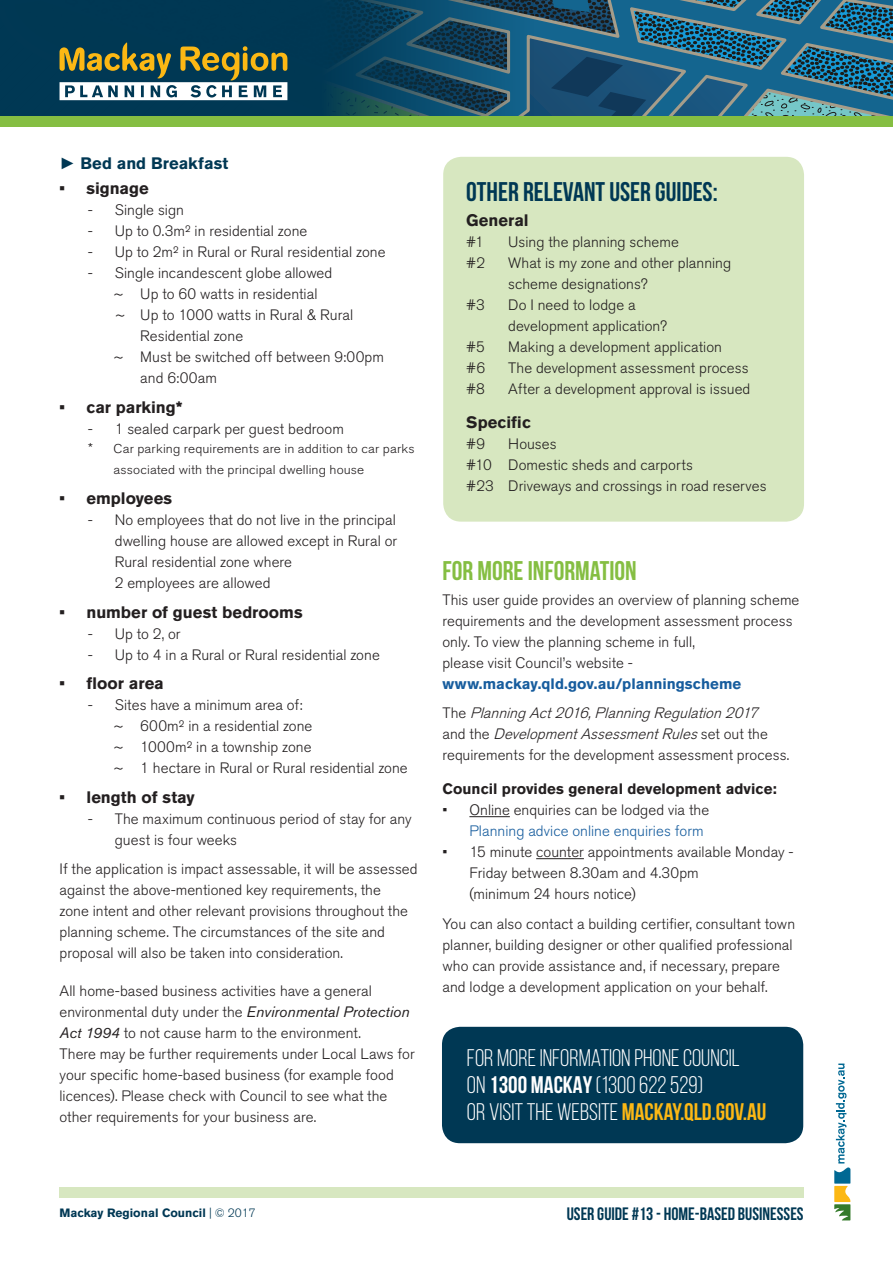
<style>
.page{position:relative;width:893px;height:1263px;background:#fff}
.page>*{position:absolute;margin:0;border:0;box-sizing:border-box;transform-origin:0 0}
.Sub_heading_18pt_gre{font:700 27px "Bebas Neue";color:#003854}
.Sub_heading_18pt_gre-2{font:700 27px "Bebas Neue";color:#85be42}
.t1{font:24px/27px "Bebas Neue";color:#fff}
.Major_Heading{font:700 18px "Bebas Neue";color:#003854}
.Body_copy{font:700 16.5px "Akzidenz Grotesk BQ";color:#231f20}
.Body_copy-2{font:700 16.5px "Akzidenz Grotesk BQ";color:#003854}
.Body_copy-3{font:300 15px/21px "Akzidenz Grotesk BQ";letter-spacing:.005em;color:#231f20}
.Body_copy-4{font:700 15px "Akzidenz Grotesk BQ";letter-spacing:.005em;color:#231f20}
.Body_copy-5{font:300 12.75px/21px "Akzidenz Grotesk BQ";letter-spacing:.01em;color:#231f20;scale:1.06 1}
.t2{font:700 12px "Akzidenz Grotesk BQ";color:#003854}
.s1{font-family:"Arial";font-weight:400}
.s2{font-size:14.1px}
.s3{font-weight:400;font-style:italic}
.s4{font-weight:700;color:#175d9e}
.s5{font-style:italic}
.s6{color:#175d9e}
.s7{font-weight:700}
.s8{font-weight:700;color:#fcb814}
.s9{font-weight:300}
</style>
<div class="page">
<div style="left:60px;top:1187px;width:744px;height:10px;background:#d7e7c0"></div>
<svg style="left:834px;top:1063px;width:16px;height:157px"></svg>
<div style="left:0;top:116px;width:893px;height:11px;background:#85be42"></div>
<svg style="left:0;top:0;width:893px;height:116px"></svg>
<div style="left:443px;top:157px;width:361px;height:365px;background:#d7e7c0;border-radius:18px"></div>
<hr style="left:469px;top:816px;width:41px;height:1px;background:#231f20">
<hr style="left:536px;top:858px;width:48px;height:1px;background:#231f20">
<div style="left:442px;top:1027px;width:361px;height:116px;background:#003854;border-radius:18px"></div>
<p class="Body_copy-2" style="left:60px;top:154px;width:170px"><span class="s1">►</span> Bed and Breakfast</p>
<p class="Body_copy" style="left:60px;top:179px;width:91px">• signage</p>
<p class="Body_copy-3" style="left:88px;top:200px;width:98px">- Single sign</p>
<p class="Body_copy-3" style="left:88px;top:221px;width:221px">- Up to 0.3m² in residential zone</p>
<p class="Body_copy-3" style="left:88px;top:242px;width:299px">- Up to 2m² in Rural or Rural residential zone</p>
<p class="Body_copy-3" style="left:88px;top:263px;width:246px">- Single incandescent globe allowed</p>
<p class="Body_copy-3" style="left:113px;top:284px;width:206px">~ Up to 60 watts in residential</p>
<p class="Body_copy-3" style="left:140px;top:305px;width:214px;text-indent:-26px">~ Up to 1000 watts in Rural &amp; Rural<br>Residential zone</p>
<p class="Body_copy-3" style="left:140px;top:347px;width:245px;text-indent:-27px">~ Must be switched off between 9:00pm and 6:00am</p>
<p class="Body_copy" style="left:60px;top:398px;width:125px">• car parking*</p>
<p class="Body_copy-3" style="left:88px;top:419px;width:258px">- 1 sealed carpark per guest bedroom</p>
<p class="Body_copy-5" style="left:114px;top:439px;width:285px;text-indent:-26px"><span class="s2">*</span> Car parking requirements are in addition to car parks associated with the principal dwelling house</p>
<p class="Body_copy" style="left:60px;top:489px;width:114px">• employees</p>
<p class="Body_copy-3" style="left:115px;top:510px;width:284px;text-indent:-27px">- No employees that do not live in the principal dwelling house are allowed except in Rural or Rural residential zone where<br>2 employees are allowed</p>
<p class="Body_copy" style="left:60px;top:602px;width:245px">• number of guest bedrooms</p>
<p class="Body_copy-3" style="left:88px;top:623px;width:94px">- Up to 2, or</p>
<p class="Body_copy-3" style="left:88px;top:644px;width:294px">- Up to 4 in a Rural or Rural residential zone</p>
<p class="Body_copy" style="left:60px;top:674px;width:106px">• floor area</p>
<p class="Body_copy-3" style="left:88px;top:695px;width:216px">- Sites have a minimum area of:</p>
<p class="Body_copy-3" style="left:113px;top:716px;width:201px">~ 600m² in a residential zone</p>
<p class="Body_copy-3" style="left:113px;top:737px;width:200px">~ 1000m² in a township zone</p>
<p class="Body_copy-3" style="left:113px;top:758px;width:296px">~ 1 hectare in Rural or Rural residential zone</p>
<p class="Body_copy" style="left:60px;top:787px;width:137px">• length of stay</p>
<p class="Body_copy-3" style="left:115px;top:808px;width:298px;text-indent:-27px">- The maximum continuous period of stay for any guest is four weeks</p>
<p class="Body_copy-3" style="left:60px;top:859px;width:360px">If the application is impact assessable, it will be assessed against the above-mentioned key requirements, the<br>zone intent and other relevant provisions throughout the planning scheme. The circumstances of the site and proposal will also be taken into consideration.</p>
<p class="Body_copy-3" style="left:60px;top:981px;width:357px">All home-based business activities have a general environmental duty under the <span class="s3">Environmental Protection Act 1994</span> to not cause harm to the environment.<br>There may be further requirements under Local Laws for your specific home-based business (for example food licences). Please check with Council to see what the other requirements for your business are.</p>
<p class="Sub_heading_18pt_gre" style="left:466px;top:177px;width:253px">OTHER RELEVANT USER GUIDES:</p>
<p class="Body_copy" style="left:466px;top:211px;width:64px">General</p>
<p class="Body_copy-3" style="left:466px;top:232px;width:19px">#1</p>
<p class="Body_copy-3" style="left:508px;top:232px;width:172px">Using the planning scheme</p>
<p class="Body_copy-3" style="left:466px;top:253px;width:20px">#2</p>
<p class="Body_copy-3" style="left:508px;top:253px;width:225px">What is my zone and other planning scheme designations?</p>
<p class="Body_copy-3" style="left:466px;top:295px;width:20px">#3</p>
<p class="Body_copy-3" style="left:508px;top:295px;width:160px">Do I need to lodge a development application?</p>
<p class="Body_copy-3" style="left:466px;top:337px;width:20px">#5</p>
<p class="Body_copy-3" style="left:508px;top:337px;width:215px">Making a development application</p>
<p class="Body_copy-3" style="left:466px;top:358px;width:20px">#6</p>
<p class="Body_copy-3" style="left:508px;top:358px;width:242px">The development assessment process</p>
<p class="Body_copy-3" style="left:466px;top:379px;width:20px">#8</p>
<p class="Body_copy-3" style="left:508px;top:379px;width:244px">After a development approval is issued</p>
<p class="Body_copy" style="left:466px;top:413px;width:66px">Specific</p>
<p class="Body_copy-3" style="left:466px;top:434px;width:21px">#9</p>
<p class="Body_copy-3" style="left:508px;top:434px;width:50px">Houses</p>
<p class="Body_copy-3" style="left:466px;top:455px;width:228px">#10 Domestic sheds and carports</p>
<p class="Body_copy-3" style="left:466px;top:476px;width:302px">#23 Driveways and crossings in road reserves</p>
<p class="Sub_heading_18pt_gre-2" style="left:442px;top:555px;width:196px">FOR MORE INFORMATION</p>
<p class="Body_copy-3" style="left:442px;top:589px;width:358px">This user guide provides an overview of planning scheme requirements and the development assessment process only. To view the planning scheme in full,<br>please visit Council’s website - <span class="s4">www.mackay.qld.gov.au/planningscheme</span></p>
<p class="Body_copy-3" style="left:442px;top:703px;width:348px">T h e <span class="s5">PlanningAct2016, PlanningRegulation2017<br></span>a n d t h e <span class="s5">DevelopmentAssessmentRules</span>s e t o u t t h e requirements for the development assessment process.</p>
<p class="Body_copy-4" style="left:442px;top:780px;width:336px">Council provides general development advice:</p>
<p class="Body_copy-3" style="left:469px;top:800px;width:241px;text-indent:-27px">• Online enquiries can be lodged via the<br><span class="s6">Planning advice online enquiries form</span></p>
<p class="Body_copy-3" style="left:469px;top:842px;width:326px;text-indent:-27px">• 15 minute counter appointments available Monday -<br>Friday between 8.30am and 4.30pm<br>(minimum 24 hours notice)</p>
<p class="Body_copy-3" style="left:442px;top:913px;width:354px">You can also contact a building certifier, consultant town planner, building designer or other qualified professional who can provide assistance and, if necessary, prepare and lodge a development application on your behalf.</p>
<p class="t1" style="left:467px;top:1044px;width:274px">FOR MORE INFORMATION PHONE COUNCIL<br>ON <span class="s7">1300 MACKAY</span> (1300 622 529)</p>
<p class="t1" style="left:467px;top:1098px;width:301px">OR VISIT THE WEBSITE <span class="s8">MACKAY.QLD.GOV.AU</span></p>
<p class="t2" style="left:60px;top:1206px;width:198px">Mackay Regional Council <span class="s9">| © 2017</span></p>
<p class="Major_Heading" style="left:567px;top:1203px;width:238px">USER GUIDE #13 - HOME-BASED BUSINESSES</p>
</div>
